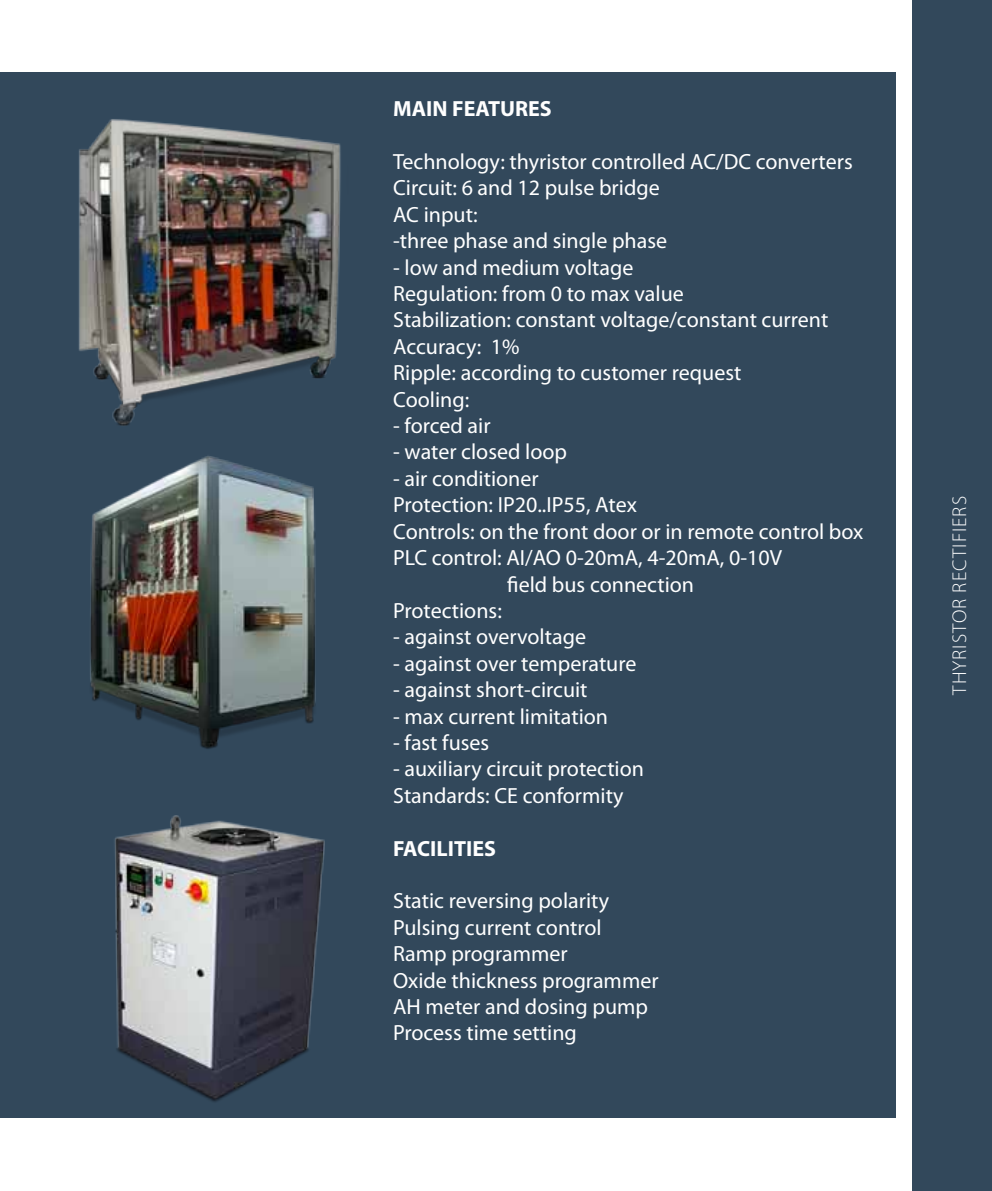
<style>
.page{position:relative;width:992px;height:1191px;background:#fff}
.page>*{position:absolute;margin:0;border:0;box-sizing:border-box;transform-origin:0 0}
.t1{font:22px/26.4px "Myriad Pro";color:#fff}
.t2{font:700 22px "Myriad Pro";color:#fff}
.t3{font:300 20px "Myriad Pro";letter-spacing:.05em;color:#fff}
</style>
<div class="page">
<div style="left:912px;top:0;width:80px;height:1191px;background:#32485b"></div>
<div style="left:0;top:72px;width:895px;height:1046px;background:#32485b"></div>
<img style="left:78px;top:119px;width:263px;height:307px">
<img style="left:90px;top:456px;width:226px;height:293px">
<img style="left:114px;top:815px;width:211px;height:287px">
<p class="t2" style="left:393px;top:96px;width:160px">MAIN FEATURES</p>
<p class="t1" style="left:393px;top:149px;width:461px">Technology: thyristor controlled AC/DC converters<br>Circuit: 6 and 12 pulse bridge<br>AC input:<br>-three phase and single phase</p>
<p class="t1" style="left:393px;top:254px;width:437px">- low and medium voltage<br>Regulation: from 0 to max value<br>Stabilization: constant voltage/constant current<br>Accuracy: 1%<br>Ripple: according to customer request<br>Cooling:</p>
<p class="t1" style="left:393px;top:413px;width:99px">- forced air</p>
<p class="t1" style="left:393px;top:439px;width:175px">- water closed loop</p>
<p class="t1" style="left:393px;top:466px;width:147px">- air conditioner</p>
<p class="t1" style="left:393px;top:492px;width:245px">Protection: IP20..IP55, Atex</p>
<p class="t1" style="left:393px;top:518px;width:472px">Controls: on the front door or in remote control box</p>
<p class="t1" style="left:393px;top:545px;width:390px">PLC control: AI/AO 0-20mA, 4-20mA, 0-10V</p>
<p class="t1" style="left:507px;top:571px;width:188px">field bus connection</p>
<p class="t1" style="left:393px;top:598px;width:110px">Protections:</p>
<p class="t1" style="left:393px;top:624px;width:194px">- against overvoltage</p>
<p class="t1" style="left:393px;top:650px;width:245px">- against over temperature</p>
<p class="t1" style="left:393px;top:677px;width:196px">- against short-circuit</p>
<p class="t1" style="left:393px;top:703px;width:216px">- max current limitation</p>
<p class="t1" style="left:393px;top:730px;width:98px">- fast fuses</p>
<p class="t1" style="left:393px;top:756px;width:252px">- auxiliary circuit protection<br>Standards: CE conformity</p>
<p class="t2" style="left:393px;top:836px;width:104px">FACILITIES</p>
<p class="t1" style="left:393px;top:888px;width:267px">Static reversing polarity<br>Pulsing current control<br>Ramp programmer<br>Oxide thickness programmer<br>AH meter and dosing pump<br>Process time setting</p>
<p class="t3" style="left:948px;top:695px;width:200px;rotate:-90deg">THYRISTOR RECTIFIERS</p>
</div>
